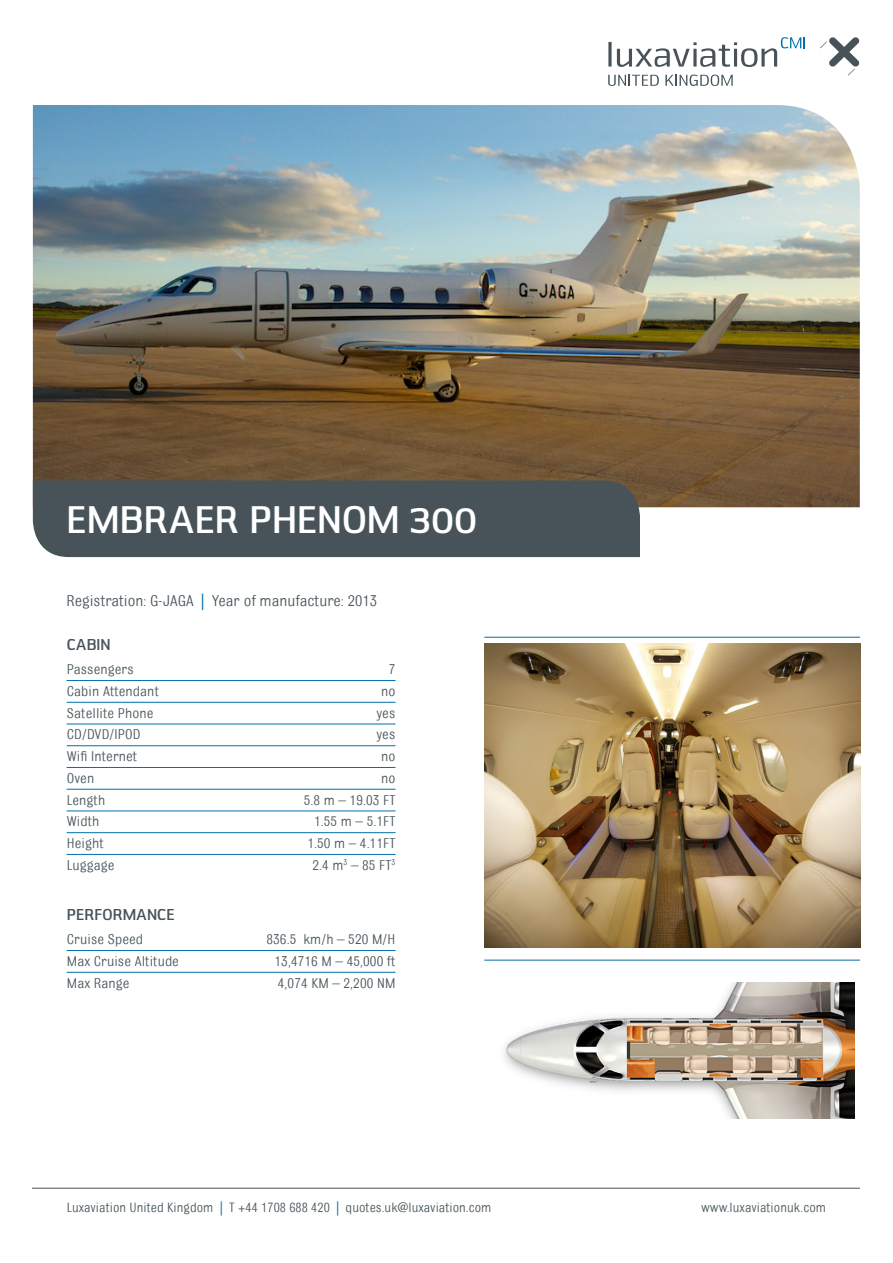
<style>
.page{position:relative;width:893px;height:1263px;background:#fff}
.page>*{position:absolute;margin:0;border:0;box-sizing:border-box;transform-origin:0 0}
.t1{font:700 40.2px "Nuri";color:#fff}
.t2{font:16.5px "Bulldog";color:#475359}
.t3{font:700 16.5px "Nuri";color:#475359}
.Foundry_Book_9_13pt{font:15px "Bulldog";letter-spacing:.005em;color:#475359}
.Foundry_Book_9_13pt-2{font:14.25px "Bulldog";letter-spacing:.005em;color:#475359}
.s1{color:#006fab}
</style>
<div class="page">
<img style="left:33px;top:105px;width:827px;height:402px">
<img style="left:484px;top:643px;width:376px;height:305px">
<hr style="left:484px;top:637px;width:376px;height:1px;background:#006fab">
<hr style="left:484px;top:960px;width:376px;height:1px;background:#006fab">
<hr style="left:67px;top:680px;width:328px;height:1px;background:#006fab">
<hr style="left:67px;top:854px;width:328px;height:1px;background:#006fab">
<hr style="left:67px;top:832px;width:328px;height:1px;background:#006fab">
<hr style="left:67px;top:810px;width:328px;height:1px;background:#006fab">
<hr style="left:67px;top:789px;width:328px;height:1px;background:#006fab">
<hr style="left:67px;top:767px;width:328px;height:1px;background:#006fab">
<hr style="left:67px;top:745px;width:328px;height:1px;background:#006fab">
<hr style="left:67px;top:724px;width:328px;height:1px;background:#006fab">
<hr style="left:67px;top:702px;width:328px;height:1px;background:#006fab">
<hr style="left:67px;top:972px;width:328px;height:1px;background:#006fab">
<hr style="left:67px;top:950px;width:328px;height:1px;background:#006fab">
<svg style="left:608px;top:42px;width:4px;height:25px"></svg>
<svg style="left:820px;top:37px;width:39px;height:38px"></svg>
<svg style="left:617px;top:37px;width:188px;height:30px"></svg>
<svg style="left:608px;top:75px;width:51px;height:11px"></svg>
<svg style="left:665px;top:75px;width:68px;height:11px"></svg>
<img style="left:504px;top:982px;width:351px;height:136px">
<hr style="left:32px;top:1188px;width:828px;height:1px;background:#475359">
<div style="left:33px;top:480px;width:607px;height:77px;background:#475359"></div>
<p class="t1" style="left:67px;top:496px;width:412px">EMBRAER PHENOM 300</p>
<p class="t2" style="left:67px;top:592px;width:312px">Registration: G-JAGA <span class="s1">|</span> Year of manufacture: 2013</p>
<p class="t3" style="left:67px;top:634px;width:45px">CABIN</p>
<p class="Foundry_Book_9_13pt" style="left:67px;top:662px;width:68px">Passengers</p>
<p class="Foundry_Book_9_13pt" style="left:389px;top:662px;width:8px">7</p>
<p class="Foundry_Book_9_13pt" style="left:67px;top:683px;width:94px">Cabin Attendant</p>
<p class="Foundry_Book_9_13pt" style="left:381px;top:683px;width:16px">no</p>
<p class="Foundry_Book_9_13pt" style="left:67px;top:705px;width:88px">Satellite Phone</p>
<p class="Foundry_Book_9_13pt" style="left:376px;top:705px;width:21px">yes</p>
<p class="Foundry_Book_9_13pt" style="left:67px;top:727px;width:75px">CD/DVD/IPOD</p>
<p class="Foundry_Book_9_13pt" style="left:376px;top:727px;width:21px">yes</p>
<p class="Foundry_Book_9_13pt" style="left:67px;top:749px;width:72px">Wifi Internet</p>
<p class="Foundry_Book_9_13pt" style="left:381px;top:749px;width:16px">no</p>
<p class="Foundry_Book_9_13pt" style="left:67px;top:770px;width:29px">Oven</p>
<p class="Foundry_Book_9_13pt" style="left:381px;top:770px;width:16px">no</p>
<p class="Foundry_Book_9_13pt" style="left:67px;top:792px;width:40px">Length</p>
<p class="Foundry_Book_9_13pt" style="left:304px;top:792px;width:93px">5.8 m – 19.03 FT</p>
<p class="Foundry_Book_9_13pt" style="left:67px;top:814px;width:34px">Width</p>
<p class="Foundry_Book_9_13pt" style="left:314px;top:814px;width:83px">1.55 m – 5.1FT</p>
<p class="Foundry_Book_9_13pt" style="left:67px;top:836px;width:38px">Height</p>
<p class="Foundry_Book_9_13pt" style="left:307px;top:836px;width:90px">1.50 m – 4.11FT</p>
<p class="Foundry_Book_9_13pt" style="left:67px;top:857px;width:49px">Luggage</p>
<p class="Foundry_Book_9_13pt" style="left:312px;top:857px;width:84px">2.4 m<sup>3</sup> – 85 FT<sup>3</sup></p>
<p class="t3" style="left:67px;top:904px;width:109px">PERFORMANCE</p>
<p class="Foundry_Book_9_13pt" style="left:67px;top:931px;width:78px">Cruise Speed</p>
<p class="Foundry_Book_9_13pt" style="left:266px;top:931px;width:131px">836.5 km/h – 520 M/H</p>
<p class="Foundry_Book_9_13pt" style="left:67px;top:953px;width:114px">Max Cruise Altitude</p>
<p class="Foundry_Book_9_13pt" style="left:275px;top:953px;width:122px">13,4716 M – 45,000 ft</p>
<p class="Foundry_Book_9_13pt" style="left:67px;top:975px;width:64px">Max Range</p>
<p class="Foundry_Book_9_13pt" style="left:278px;top:975px;width:119px">4,074 KM – 2,200 NM</p>
<p class="Foundry_Book_9_13pt-2" style="left:67px;top:1200px;width:426px">Luxaviation United Kingdom <span class="s1">|</span> T +44 1708 688 420 <span class="s1">|</span> quotes.uk@luxaviation.com</p>
<p class="Foundry_Book_9_13pt-2" style="left:701px;top:1200px;width:126px">www.luxaviationuk.com</p>
</div>
